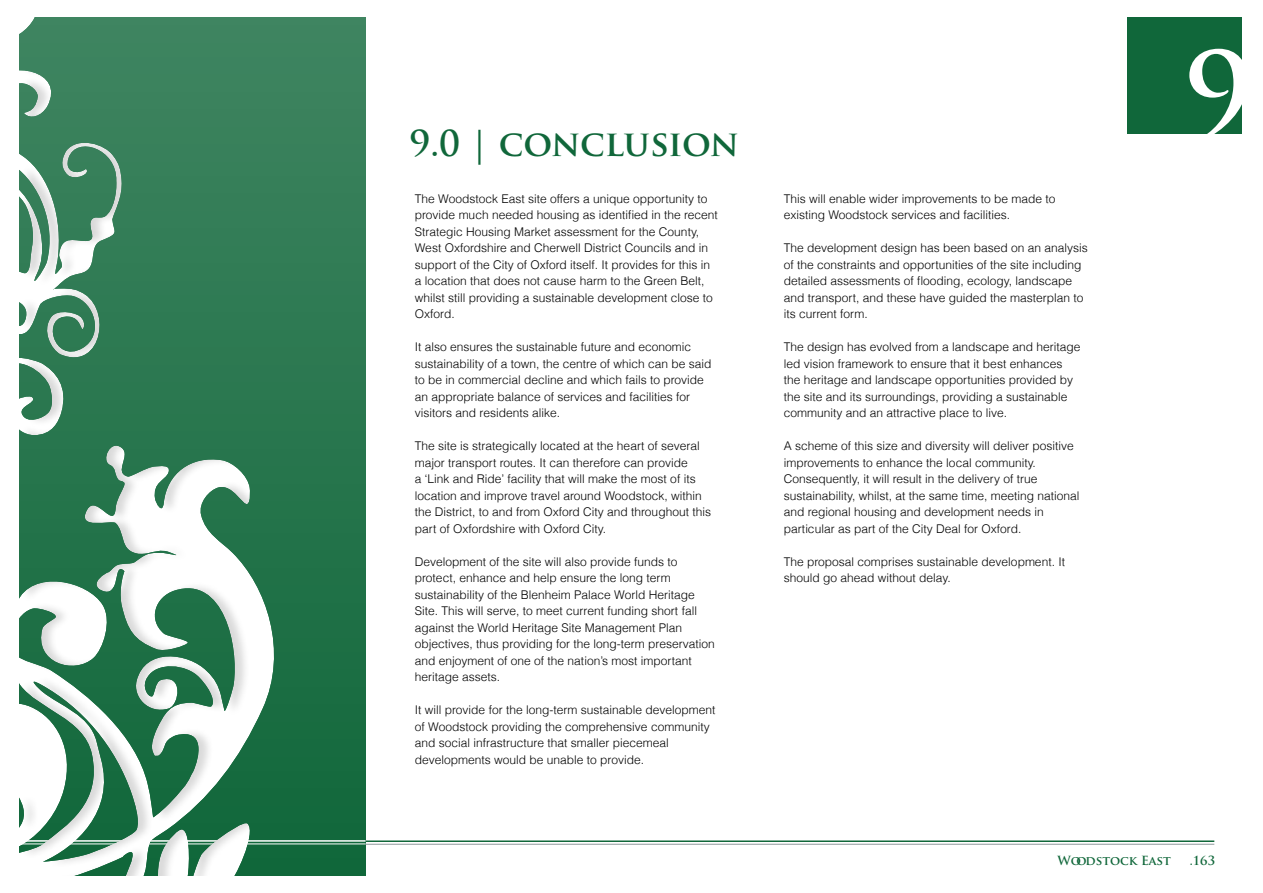
<style>
.page{position:relative;width:1263px;height:893px;background:#fff}
.page>*{position:absolute;margin:0;border:0;box-sizing:border-box;transform-origin:0 0}
.t1{font:700 114.75px "Trajan Pro";color:#fff}
.t2{font:700 34.95px "Trajan Pro";letter-spacing:-.01em;color:#10673a}
.t3{font:700 12.3px "Trajan Pro";color:#10673a}
.t4{font:300 12px/16.5px "Helvetica";color:#000}
</style>
<div class="page">
<div style="left:1128px;top:16px;width:114px;height:118px;background:#10673a"></div>
<hr style="left:366px;top:840px;width:848px;height:2px;background:#10673a">
<hr style="left:366px;top:844px;width:848px;height:1px;background:#8f999c">
<div style="left:0;top:0;width:415px;height:893px;background:#000;opacity:.15"></div>
<div style="left:0;top:876px;width:1263px;height:17px;background:#fff"></div>
<div style="left:0;top:0;width:1263px;height:16px;background:#fff"></div>
<h2 class="t2" style="left:410px;top:121px;width:331px">9.0 | conclusion</h2>
<p class="t4" style="left:415px;top:190px;width:305px">The Woodstock East site offers a unique opportunity to provide much needed housing as identified in the recent Strategic Housing Market assessment for the County, West Oxfordshire and Cherwell District Councils and in support of the City of Oxford itself. It provides for this in a location that does not cause harm to the Green Belt, whilst still providing a sustainable development close to Oxford.</p>
<p class="t4" style="left:415px;top:338px;width:298px">It also ensures the sustainable future and economic sustainability of a town, the centre of which can be said to be in commercial decline and which fails to provide an appropriate balance of services and facilities for visitors and residents alike.</p>
<p class="t4" style="left:415px;top:437px;width:298px">The site is strategically located at the heart of several major transport routes. It can therefore can provide<br>a ‘Link and Ride’ facility that will make the most of its location and improve travel around Woodstock, within the District, to and from Oxford City and throughout this part of Oxfordshire with Oxford City.</p>
<p class="t4" style="left:415px;top:553px;width:301px">Development of the site will also provide funds to protect, enhance and help ensure the long term sustainability of the Blenheim Palace World Heritage Site. This will serve, to meet current funding short fall against the World Heritage Site Management Plan objectives, thus providing for the long-term preservation and enjoyment of one of the nation’s most important heritage assets.</p>
<p class="t4" style="left:415px;top:701px;width:302px">It will provide for the long-term sustainable development of Woodstock providing the comprehensive community and social infrastructure that smaller piecemeal developments would be unable to provide.</p>
<p class="t4" style="left:784px;top:190px;width:273px">This will enable wider improvements to be made to existing Woodstock services and facilities.</p>
<p class="t4" style="left:784px;top:239px;width:306px">The development design has been based on an analysis of the constraints and opportunities of the site including detailed assessments of flooding, ecology, landscape and transport, and these have guided the masterplan to its current form.</p>
<p class="t4" style="left:784px;top:338px;width:298px">The design has evolved from a landscape and heritage led vision framework to ensure that it best enhances the heritage and landscape opportunities provided by the site and its surroundings, providing a sustainable community and an attractive place to live.</p>
<p class="t4" style="left:784px;top:437px;width:297px">A scheme of this size and diversity will deliver positive improvements to enhance the local community.<br>Consequently, it will result in the delivery of true sustainability, whilst, at the same time, meeting national and regional housing and development needs in particular as part of the City Deal for Oxford.</p>
<p class="t4" style="left:784px;top:553px;width:283px">The proposal comprises sustainable development. It should go ahead without delay.</p>
<h1 class="t1" style="left:1184px;top:24px;width:70px">9</h1>
<p class="t3" style="left:1057px;top:853px;width:115px">Woodstock East</p>
<p class="t3" style="left:1190px;top:853px;width:27px">.163</p>
</div>
